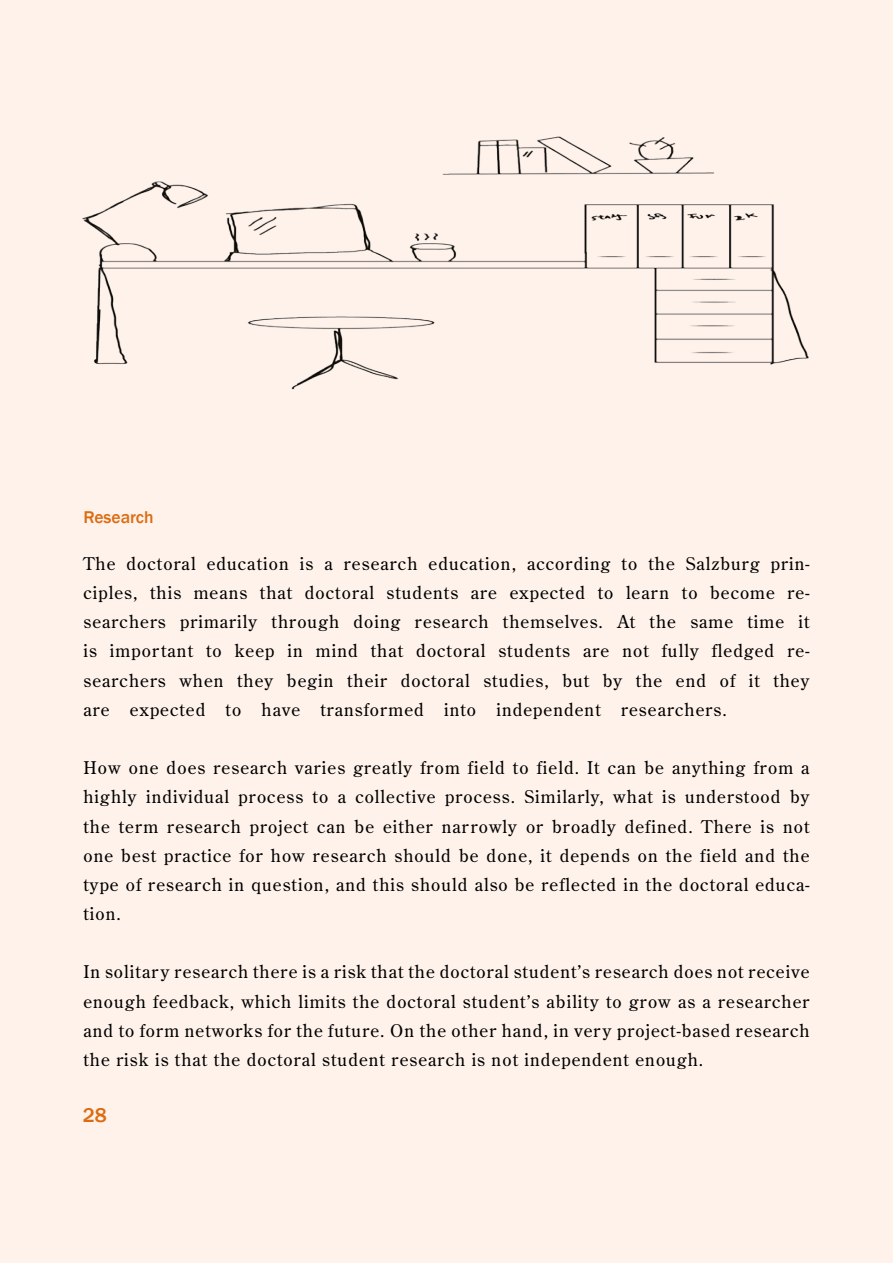
<style>
.page{position:relative;width:893px;height:1263px;background:#fef2eb}
.page>*{position:absolute;margin:0;border:0;box-sizing:border-box;transform-origin:0 0}
.t1{font:500 20.4px "Franklin Gothic";color:#dc6c11}
.t2{font:17.55px/29.2px "Century Old Style Std";letter-spacing:.06em;color:#000;text-align:justify}
.t3{font:500 17.55px "Franklin Gothic";color:#dc6c11}
</style>
<div class="page">
<img style="left:83px;top:136px;width:726px;height:254px">
<p class="t3" style="left:83px;top:506px;width:72px">Research</p>
<p class="t2" style="left:83px;top:548px;width:728px">The doctoral education is a research education, according to the Salzburg prin&shy;ciples, this means that doctoral students are expected to learn to become re&shy;searchers primarily through doing research themselves. At the same time it is important to keep in mind that doctoral students are not fully fledged re&shy;searchers when they begin their doctoral studies, but by the end of it they are expected to have transformed into independent researchers.</p>
<p class="t2" style="left:83px;top:753px;width:728px">How one does research varies greatly from field to field. It can be anything from a highly individual process to a collective process. Similarly, what is understood by the term research project can be either narrowly or broadly defined. There is not one best practice for how research should be done, it depends on the field and the type of research in question, and this should also be reflected in the doctoral educa&shy;tion.</p>
<p class="t2" style="left:83px;top:957px;width:728px">In solitary research there is a risk that the doctoral student’s research does not receive enough feedback, which limits the doctoral student’s ability to grow as a researcher and to form networks for the future. On the other hand, in very project-based research the risk is that the doctoral student research is not independent enough.</p>
<p class="t1" style="left:83px;top:1102px;width:25px">28</p>
</div>
